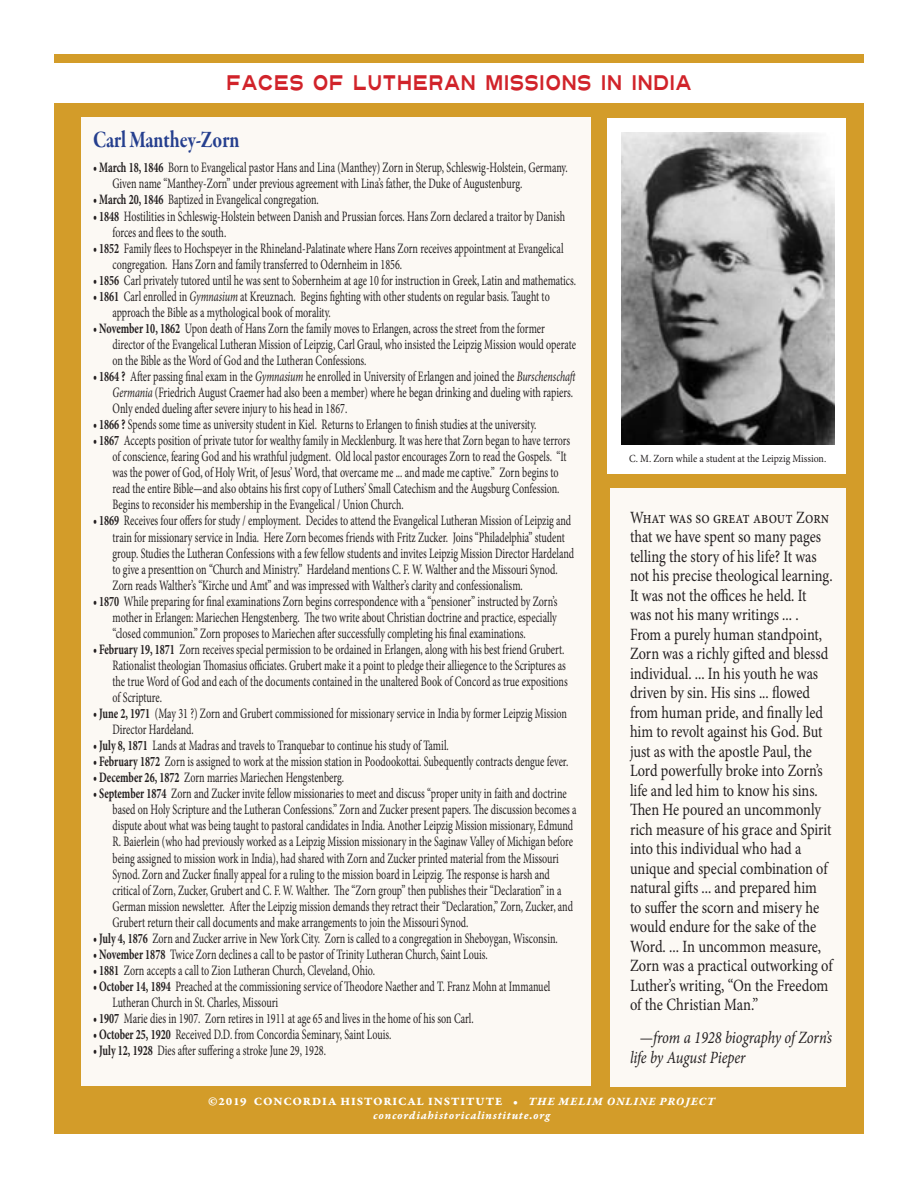
<style>
.page{position:relative;width:918px;height:1188px;background:#fff}
.page>*{position:absolute;margin:0;border:0;box-sizing:border-box;transform-origin:0 0}
.t1{font:24px "Garamond Premr Pro Bd Subh";color:#253f8e;scale:.8 1}
.t2{font:21px "Turnpike";letter-spacing:.02em;color:#d1232a;scale:.69 1}
.t3{font:17.25px/19.5px "Minion Pro";letter-spacing:-.005em;color:#231f20;scale:.83 1}
.t4{font:italic 17.25px/19.5px "Minion Pro";letter-spacing:-.005em;color:#231f20;scale:.84 1}
.t5{font:14.4px/16px "Minion Pro";letter-spacing:-.005em;color:#231f20;scale:.7 1}
.t6{font:12px "Garamond Premr Pro Bd Capt";letter-spacing:.06em;color:#fff}
.t7{font:12px "Garamond Premr Pro Bd It Capt";letter-spacing:.06em;color:#fff}
.t8{font:10.95px "Minion Pro";color:#231f20;scale:.9 1}
.s1{font-weight:700}
.s2{font-style:italic}
.s3{font-style:normal}
.s4{font-family:"Garamond Premr Pro Bd It Capt"}
</style>
<div class="page">
<div style="left:54px;top:104px;width:810px;height:1030px;background:#d39c29"></div>
<div style="left:54px;top:54px;width:810px;height:9px;background:#d39c29"></div>
<div style="left:610px;top:488px;width:236px;height:599px;background:#fcf9f4"></div>
<div style="left:81px;top:117px;width:509px;height:968px;background:#fcf9f4"></div>
<div style="left:608px;top:118px;width:238px;height:356px;background:#fff"></div>
<img style="left:621px;top:133px;width:214px;height:311px">
<p class="t2" style="left:226px;top:67px;width:676px">FACES OF LUTHERAN MISSIONS IN INDIA</p>
<p class="t1" style="left:93px;top:126px;width:185px">Carl Manthey-Zorn</p>
<p class="t5" style="left:112px;top:160px;width:652px;text-indent:-20px"><span class="s1">• March 18, 1846</span> Born to Evangelical pastor Hans and Lina (Manthey) Zorn in Sterup, Schleswig-Holstein, Germany.<br>Given name “Manthey-Zorn” under previous agreement with Lina’s father, the Duke of Augustenburg.</p>
<p class="t5" style="left:93px;top:192px;width:324px"><span class="s1">• March 20, 1846</span> Baptized in Evangelical congregation.</p>
<p class="t5" style="left:112px;top:208px;width:648px;text-indent:-20px"><span class="s1">• 1848</span> Hostilities in Schleswig-Holstein between Danish and Prussian forces. Hans Zorn declared a traitor by Danish forces and flees to the south.</p>
<p class="t5" style="left:112px;top:240px;width:646px;text-indent:-20px"><span class="s1">• 1852</span> Family flees to Hochspeyer in the Rhineland-Palatinate where Hans Zorn receives appointment at Evangelical congregation. Hans Zorn and family transferred to Odernheim in 1856.</p>
<p class="t5" style="left:93px;top:272px;width:692px"><span class="s1">• 1856</span> Carl privately tutored until he was sent to Sobernheim at age 10 for instruction in Greek, Latin and mathematics.</p>
<p class="t5" style="left:112px;top:288px;width:626px;text-indent:-20px"><span class="s1">• 1861</span> Carl enrolled in <span class="s2">Gymnasium</span> at Kreuznach. Begins fighting with other students on regular basis. Taught to approach the Bible as a mythological book of morality.</p>
<p class="t5" style="left:112px;top:320px;width:664px;text-indent:-20px"><span class="s1">• November 10, 1862</span> Upon death of Hans Zorn the family moves to Erlangen, across the street from the former director of the Evangelical Lutheran Mission of Leipzig, Carl Graul, who insisted the Leipzig Mission would operate on the Bible as the Word of God and the Lutheran Confessions.</p>
<p class="t5" style="left:112px;top:368px;width:666px;text-indent:-20px"><span class="s1">• 1864 ?</span> After passing final exam in the <span class="s2">Gymnasium</span> he enrolled in University of Erlangen and joined the <span class="s2">Burschenschaft<br>Germania</span> (Friedrich August Craemer had also been a member) where he began drinking and dueling with rapiers.<br>Only ended dueling after severe injury to his head in 1867.</p>
<p class="t5" style="left:93px;top:417px;width:635px"><span class="s1">• 1866 ?</span> Spends some time as university student in Kiel. Returns to Erlangen to finish studies at the university.</p>
<p class="t5" style="left:112px;top:433px;width:655px;text-indent:-20px"><span class="s1">• 1867</span> Accepts position of private tutor for wealthy family in Mecklenburg. It was here that Zorn began to have terrors of conscience, fearing God and his wrathful judgment. Old local pastor encourages Zorn to read the Gospels. “It was the power of God, of Holy Writ, of Jesus’ Word, that overcame me ... and made me captive.” Zorn begins to read the entire Bible—and also obtains his first copy of Luthers’ Small Catechism and the Augsburg Confession.<br>Begins to reconsider his membership in the Evangelical / Union Church.</p>
<p class="t5" style="left:112px;top:513px;width:661px;text-indent:-20px"><span class="s1">• 1869</span> Receives four offers for study / employment. Decides to attend the Evangelical Lutheran Mission of Leipzig and train for missionary service in India. Here Zorn becomes friends with Fritz Zucker. Joins “Philadelphia” student group. Studies the Lutheran Confessions with a few fellow students and invites Leipzig Mission Director Hardeland to give a presenttion on “Church and Ministry.” Hardeland mentions C. F. W. Walther and the Missouri Synod.<br>Zorn reads Walther’s “Kirche und Amt” and was impressed with Walther’s clarity and confessionalism.</p>
<p class="t5" style="left:112px;top:593px;width:637px;text-align:justify;text-indent:-20px"><span class="s1">• 1870</span> While preparing for final examinations Zorn begins correspondence with a “pensioner” instructed by Zorn’s mother in Erlangen: Mariechen Hengstenberg. The two write about Christian doctrine and practice, especially “closed communion.” Zorn proposes to Mariechen after successfully completing his final examinations.</p>
<p class="t5" style="left:112px;top:641px;width:652px;text-indent:-20px"><span class="s1">• February 19, 1871</span> Zorn receives special permission to be ordained in Erlangen, along with his best friend Grubert.<br>Rationalist theologian Thomasius officiates. Grubert make it a point to pledge their alliegence to the Scriptures as the true Word of God and each of the documents contained in the unaltered Book of Concord as true expositions of Scripture.</p>
<p class="t5" style="left:112px;top:706px;width:651px;text-indent:-20px"><span class="s1">• June 2, 1971</span> (May 31 ?) Zorn and Grubert commissioned for missionary service in India by former Leipzig Mission<br>Director Hardeland.</p>
<p class="t5" style="left:93px;top:738px;width:510px"><span class="s1">• July 8, 1871</span> Lands at Madras and travels to Tranquebar to continue his study of Tamil.</p>
<p class="t5" style="left:93px;top:754px;width:681px"><span class="s1">• February 1872</span> Zorn is assigned to work at the mission station in Poodookottai. Subequently contracts dengue fever.</p>
<p class="t5" style="left:93px;top:770px;width:360px"><span class="s1">• December 26, 1872</span> Zorn marries Mariechen Hengstenberg.</p>
<p class="t5" style="left:112px;top:786px;width:665px;text-indent:-20px"><span class="s1">• September 1874</span> Zorn and Zucker invite fellow missionaries to meet and discuss “proper unity in faith and doctrine based on Holy Scripture and the Lutheran Confessions.” Zorn and Zucker present papers. The discussion becomes a dispute about what was being taught to pastoral candidates in India. Another Leipzig Mission missionary, Edmund R. Baierlein (who had previously worked as a Leipzig Mission missionary in the Saginaw Valley of Michigan before being assigned to mission work in India), had shared with Zorn and Zucker printed material from the Missouri Synod. Zorn and Zucker finally appeal for a ruling to the mission board in Leipzig. The response is harsh and critical of Zorn, Zucker, Grubert and C. F. W. Walther. The “Zorn group” then publishes their “Declaration” in a German mission newsletter. After the Leipzig mission demands they retract their “Declaration,” Zorn, Zucker, and Grubert return their call documents and make arrangements to join the Missouri Synod.</p>
<p class="t5" style="left:93px;top:930px;width:666px"><span class="s1">• July 4, 1876</span> Zorn and Zucker arrive in New York City. Zorn is called to a congregation in Sheboygan, Wisconsin.</p>
<p class="t5" style="left:93px;top:946px;width:565px"><span class="s1">• November 1878</span> Twice Zorn declines a call to be pastor of Trinity Lutheran Church, Saint Louis.</p>
<p class="t5" style="left:93px;top:962px;width:404px"><span class="s1">• 1881</span> Zorn accepts a call to Zion Lutheran Church, Cleveland, Ohio.</p>
<p class="t5" style="left:112px;top:978px;width:627px;text-indent:-20px"><span class="s1">• October 14, 1894</span> Preached at the commissioning service of Theodore Naether and T. Franz Mohn at Immanuel<br>Lutheran Church in St. Charles, Missouri</p>
<p class="t5" style="left:93px;top:1010px;width:545px"><span class="s1">• 1907</span> Marie dies in 1907. Zorn retires in 1911 at age 65 and lives in the home of his son Carl.</p>
<p class="t5" style="left:93px;top:1027px;width:428px"><span class="s1">• October 25, 1920</span> Received D.D. from Concordia Seminary, Saint Louis.</p>
<p class="t5" style="left:93px;top:1043px;width:334px"><span class="s1">• July 12, 1928</span> Dies after suffering a stroke June 29, 1928.</p>
<p class="t8" style="left:629px;top:451px;width:220px">C. M. Zorn while a student at the Leipzig Mission.</p>
<p class="t3" style="left:630px;top:507px;width:247px">What was so great about Zorn that we have spent so many pages telling the story of his life? It was not his precise theological learning.<br>It was not the offices he held. It<br>was not his many writings ... .<br>From a purely human standpoint,<br>Zorn was a richly gifted and blessd individual. ... In his youth he was driven by sin. His sins ... flowed from human pride, and finally led him to revolt against his God. But just as with the apostle Paul, the<br>Lord powerfully broke into Zorn’s life and led him to know his sins.<br>Then He poured an uncommonly rich measure of his grace and Spirit into this individual who had a unique and special combination of natural gifts ... and prepared him<br>to suffer the scorn and misery he would endure for the sake of the<br>Word. ... In uncommon measure,<br>Zorn was a practical outworking of<br>Luther’s writing, “On the Freedom of the Christian Man.”</p>
<p class="t4" style="left:630px;top:1028px;width:242px;text-indent:10px"><span class="s3">—</span>from a 1928 biography of Zorn’s life by August Pieper</p>
<p class="t6" style="left:208px;top:1094px;width:508px">©2019 CONCORDIA HISTORICAL INSTITUTE • <span class="s4">THE MELIM ONLINE PROJECT</span></p>
<p class="t7" style="left:373px;top:1108px;width:179px">concordiahistoricalinstitute.org</p>
</div>
